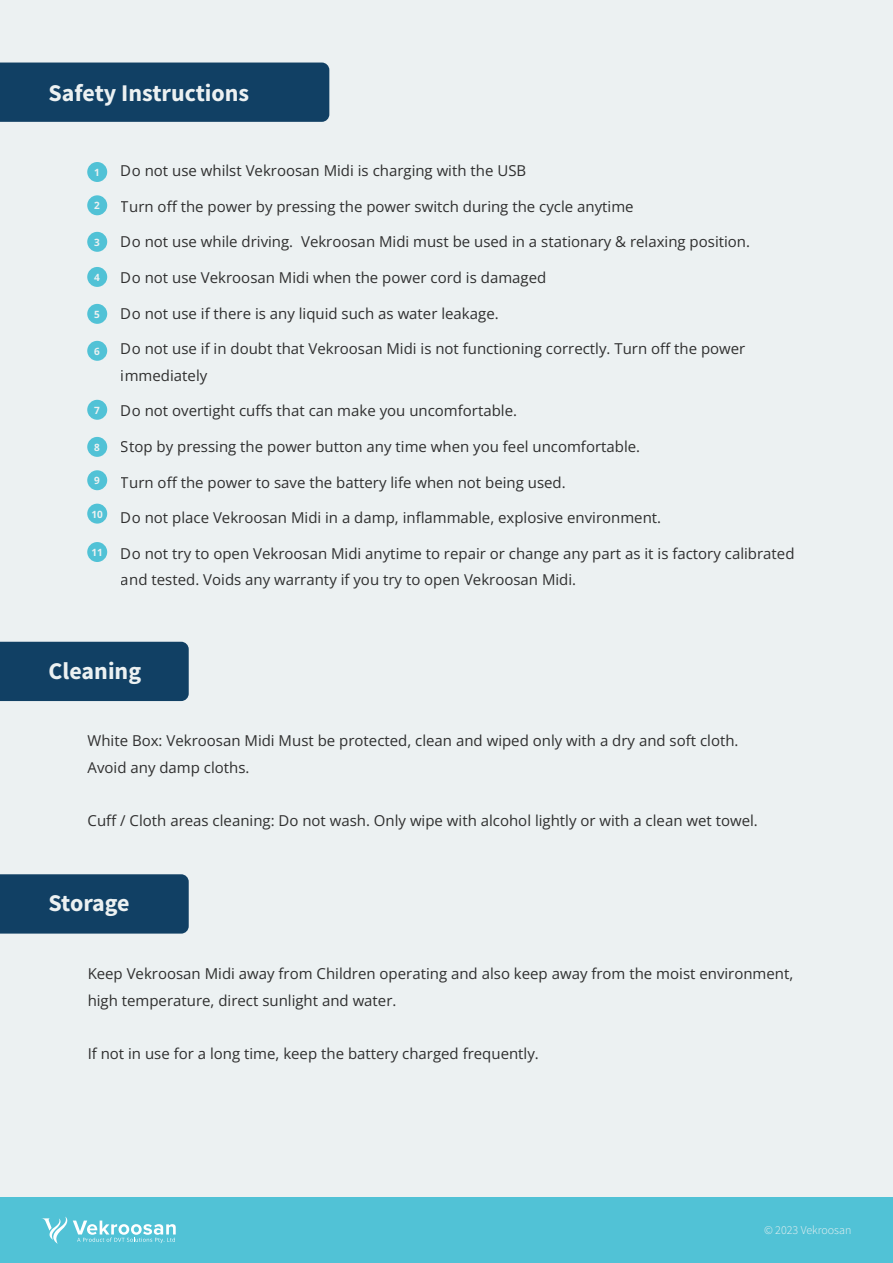
<style>
.page{position:relative;width:893px;height:1263px;background:#ecf1f2}
.page>*{position:absolute;margin:0;border:0;box-sizing:border-box;transform-origin:0 0}
.t1{font:700 24px "Source Sans Pro";color:#ecf1f2}
.t2{font:700 24px "Source Sans Pro";letter-spacing:-.02em;color:#ecf1f2}
.t3{font:15px/26.5px "Open Sans";color:#2f2f2f}
.t4{font:300 12px "Source Sans Pro";color:#ecf1f2}
.t5{font:10.05px "Open Sans";color:#ecf1f2}
</style>
<div class="page">
<div style="left:0;top:1197px;width:893px;height:66px;background:#51c2d6"></div>
<svg style="left:42px;top:1216px;width:25px;height:28px"></svg>
<svg style="left:73px;top:1220px;width:103px;height:23px"></svg>
<div style="left:0;top:63px;width:329px;height:59px;background:#114064"></div>
<div style="left:87px;top:162px;width:20px;height:20px;background:#51c2d6;border-radius:50%"></div>
<div style="left:87px;top:195px;width:20px;height:20px;background:#51c2d6;border-radius:50%"></div>
<div style="left:87px;top:232px;width:20px;height:20px;background:#51c2d6;border-radius:50%"></div>
<div style="left:87px;top:267px;width:20px;height:20px;background:#51c2d6;border-radius:50%"></div>
<div style="left:87px;top:304px;width:20px;height:20px;background:#51c2d6;border-radius:50%"></div>
<div style="left:87px;top:341px;width:20px;height:20px;background:#51c2d6;border-radius:50%"></div>
<div style="left:87px;top:400px;width:20px;height:20px;background:#51c2d6;border-radius:50%"></div>
<div style="left:87px;top:437px;width:20px;height:20px;background:#51c2d6;border-radius:50%"></div>
<div style="left:87px;top:470px;width:20px;height:20px;background:#51c2d6;border-radius:50%"></div>
<div style="left:87px;top:504px;width:20px;height:20px;background:#51c2d6;border-radius:50%"></div>
<div style="left:87px;top:542px;width:20px;height:20px;background:#51c2d6;border-radius:50%"></div>
<div style="left:0;top:642px;width:189px;height:59px;background:#114064"></div>
<div style="left:0;top:874px;width:189px;height:59px;background:#114064"></div>
<h1 class="t1" style="left:49px;top:77px;width:202px">Safety Instructions</h1>
<p class="t5" style="left:94px;top:165px;width:7px">1</p>
<p class="t5" style="left:94px;top:199px;width:7px">2</p>
<p class="t5" style="left:94px;top:235px;width:7px">3</p>
<p class="t5" style="left:94px;top:270px;width:7px">4</p>
<p class="t5" style="left:94px;top:307px;width:7px">5</p>
<p class="t5" style="left:94px;top:344px;width:7px">6</p>
<p class="t5" style="left:94px;top:403px;width:7px">7</p>
<p class="t5" style="left:94px;top:440px;width:7px">8</p>
<p class="t5" style="left:94px;top:474px;width:7px">9</p>
<p class="t5" style="left:91px;top:507px;width:13px">10</p>
<p class="t5" style="left:91px;top:545px;width:13px">11</p>
<p class="t3" style="left:121px;top:157px;width:407px">Do not use whilst Vekroosan Midi is charging with the USB</p>
<p class="t3" style="left:121px;top:193px;width:514px">Turn off the power by pressing the power switch during the cycle anytime</p>
<p class="t3" style="left:121px;top:228px;width:631px">Do not use while driving. Vekroosan Midi must be used in a stationary &amp; relaxing position.</p>
<p class="t3" style="left:121px;top:264px;width:427px">Do not use Vekroosan Midi when the power cord is damaged</p>
<p class="t3" style="left:121px;top:299px;width:379px">Do not use if there is any liquid such as water leakage.</p>
<p class="t3" style="left:121px;top:335px;width:626px">Do not use if in doubt that Vekroosan Midi is not functioning correctly. Turn off the power immediately</p>
<p class="t3" style="left:121px;top:397px;width:398px">Do not overtight cuffs that can make you uncomfortable.</p>
<p class="t3" style="left:121px;top:433px;width:521px">Stop by pressing the power button any time when you feel uncomfortable.</p>
<p class="t3" style="left:121px;top:468px;width:446px">Turn off the power to save the battery life when not being used.</p>
<p class="t3" style="left:121px;top:504px;width:542px">Do not place Vekroosan Midi in a damp, inflammable, explosive environment.</p>
<p class="t3" style="left:121px;top:540px;width:675px">Do not try to open Vekroosan Midi anytime to repair or change any part as it is factory calibrated and tested. Voids any warranty if you try to open Vekroosan Midi.</p>
<h1 class="t1" style="left:49px;top:654px;width:94px">Cleaning</h1>
<p class="t3" style="left:88px;top:727px;width:652px">White Box: Vekroosan Midi Must be protected, clean and wiped only with a dry and soft cloth.<br>Avoid any damp cloths.</p>
<p class="t3" style="left:88px;top:807px;width:672px">Cuff / Cloth areas cleaning: Do not wash. Only wipe with alcohol lightly or with a clean wet towel.</p>
<h1 class="t2" style="left:49px;top:887px;width:83px">Storage</h1>
<p class="t3" style="left:88px;top:960px;width:707px">Keep Vekroosan Midi away from Children operating and also keep away from the moist environment, high temperature, direct sunlight and water.</p>
<p class="t3" style="left:88px;top:1040px;width:453px">If not in use for a long time, keep the battery charged frequently.</p>
<p class="t4" style="left:764px;top:1222px;width:89px">© 2023 Vekroosan</p>
</div>
